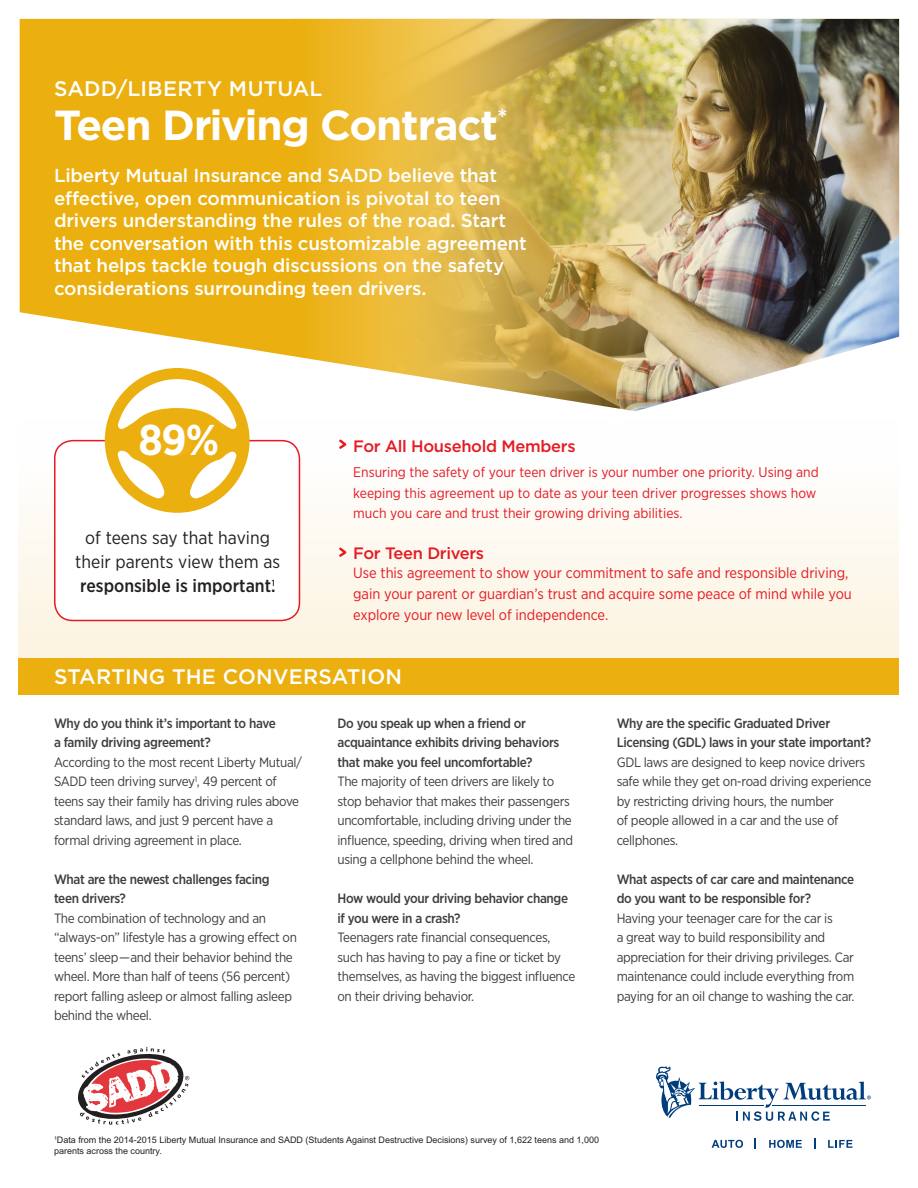
<style>
.page{position:relative;width:918px;height:1188px;background:#fff}
.page>*{position:absolute;margin:0;border:0;box-sizing:border-box;transform-origin:0 0}
._3{font:700 43.05px "Gotham Narrow";color:#fff}
.t1{font:700 42px "Gotham";letter-spacing:-.025em;color:#fff}
.subhead3{font:500 21px "Gotham";letter-spacing:.01em;color:#fff}
.t2{font:500 18.75px/22.5px "Gotham";letter-spacing:-.01em;color:#fff}
._3-2{font:18px/24px "Gotham Narrow";color:#231f20;text-align:center}
._3-3{font:500 16.5px "Gotham";letter-spacing:-.02em;color:#e51a23}
._3-4{font:14.85px/20.7px "Gotham Narrow";letter-spacing:-.005em;color:#e51a23}
._3-5{font:14.1px/20.7px "Gotham Narrow";color:#e51a23}
._3-6{font:13.5px/19.5px "Gotham Narrow";letter-spacing:-.025em;color:#3e3e3f}
._3-7{font:500 13.5px/19.5px "Gotham Narrow";letter-spacing:-.025em;color:#3e3e3f}
._3-8{font:9px/10.8px "Arial MT Std";color:#231f20}
.s1{font-weight:500}
</style>
<div class="page">
<svg style="left:19px;top:436px;width:880px;height:222px;fill:#fdf9ef"></svg>
<div style="left:19px;top:658px;width:880px;height:37px;background:#ebaf0f"></div>
<svg style="left:337px;top:437px;width:12px;height:14px"></svg>
<svg style="left:337px;top:545px;width:12px;height:14px"></svg>
<div style="left:55px;top:441px;width:244px;height:179px;background:#fff;border-radius:18px"></div>
<div style="left:54px;top:440px;width:246px;height:181px;border:2px solid #e51a23;border-radius:18px"></div>
<svg style="left:105px;top:425px;width:145px;height:88px"></svg>
<svg style="left:78px;top:1047px;width:111px;height:78px"></svg>
<svg style="left:656px;top:1066px;width:215px;height:55px"></svg>
<svg style="left:712px;top:1140px;width:31px;height:8px"></svg>
<svg style="left:769px;top:1140px;width:33px;height:8px"></svg>
<svg style="left:828px;top:1140px;width:24px;height:8px"></svg>
<div style="left:20px;top:19px;width:269px;height:284px;background:#ebaf0f"></div>
<img style="left:835px;top:19px;width:64px;height:304px">
<img style="left:289px;top:19px;width:546px;height:304px">
<svg style="left:20px;top:303px;width:644px;height:122px"></svg>
<img style="left:600px;top:323px;width:299px;height:102px">
<p class="subhead3" style="left:54px;top:75px;width:270px">SADD/LIBERTY MUTUAL</p>
<p class="t1" style="left:54px;top:97px;width:455px">Teen Driving Contract<sup>*</sup></p>
<p class="t2" style="left:54px;top:164px;width:474px">Liberty Mutual Insurance and SADD believe that effective, open communication is pivotal to teen drivers understanding the rules of the road. Start the conversation with this customizable agreement that helps tackle tough discussions on the safety considerations surrounding teen drivers.</p>
<p class="_3" style="left:138px;top:412px;width:82px">89%</p>
<p class="_3-2" style="left:75px;top:526px;width:206px">of teens say that having their parents view them as <span class="s1">responsible is important.</span><sup>1</sup></p>
<p class="_3-3" style="left:353px;top:435px;width:224px">For All Household Members</p>
<p class="_3-5" style="left:353px;top:462px;width:467px">Ensuring the safety of your teen driver is your number one priority. Using and keeping this agreement up to date as your teen driver progresses shows how much you care and trust their growing driving abilities.</p>
<p class="_3-3" style="left:353px;top:543px;width:132px">For Teen Drivers</p>
<p class="_3-4" style="left:353px;top:562px;width:500px">Use this agreement to show your commitment to safe and responsible driving, gain your parent or guardian’s trust and acquire some peace of mind while you explore your new level of independence.</p>
<p class="subhead3" style="left:54px;top:663px;width:350px">STARTING THE CONVERSATION</p>
<p class="_3-7" style="left:338px;top:713px;width:223px">Do you speak up when a friend or acquaintance exhibits driving behaviors that make you feel uncomfortable?</p>
<p class="_3-6" style="left:338px;top:771px;width:237px">The majority of teen drivers are likely to stop behavior that makes their passengers uncomfortable, including driving under the influence, speeding, driving when tired and using a cellphone behind the wheel.</p>
<p class="_3-7" style="left:338px;top:889px;width:232px">How would your driving behavior change if you were in a crash?</p>
<p class="_3-6" style="left:338px;top:927px;width:239px">Teenagers rate financial consequences, such has having to pay a fine or ticket by themselves, as having the biggest influence on their driving behavior.</p>
<p class="_3-7" style="left:54px;top:713px;width:223px">Why do you think it’s important to have a family driving agreement?</p>
<p class="_3-6" style="left:54px;top:752px;width:250px">According to the most recent Liberty Mutual/ SADD teen driving survey<sup>1</sup>, 49 percent of teens say their family has driving rules above standard laws, and just 9 percent have a formal driving agreement in place.</p>
<p class="_3-7" style="left:54px;top:869px;width:217px">What are the newest challenges facing teen drivers?</p>
<p class="_3-6" style="left:54px;top:908px;width:214px">The combination of technology and an</p>
<p class="_3-6" style="left:54px;top:927px;width:244px">“always-on” lifestyle has a growing effect on teens’ sleep—and their behavior behind the wheel. More than half of teens (56 percent) report falling asleep or almost falling asleep behind the wheel.</p>
<p class="_3-7" style="left:617px;top:713px;width:256px">Why are the specific Graduated Driver<br>Licensing (GDL) laws in your state important?</p>
<p class="_3-6" style="left:617px;top:752px;width:256px">GDL laws are designed to keep novice drivers safe while they get on-road driving experience by restricting driving hours, the number<br>of people allowed in a car and the use of cellphones.</p>
<p class="_3-7" style="left:617px;top:869px;width:239px">What aspects of car care and maintenance do you want to be responsible for?</p>
<p class="_3-6" style="left:617px;top:908px;width:239px">Having your teenager care for the car is<br>a great way to build responsibility and appreciation for their driving privileges. Car maintenance could include everything from paying for an oil change to washing the car.</p>
<p class="_3-8" style="left:54px;top:1135px;width:547px"><sup>1</sup>Data from the 2014-2015 Liberty Mutual Insurance and SADD (Students Against Destructive Decisions) survey of 1,622 teens and 1,000 parents across the country.</p>
</div>
